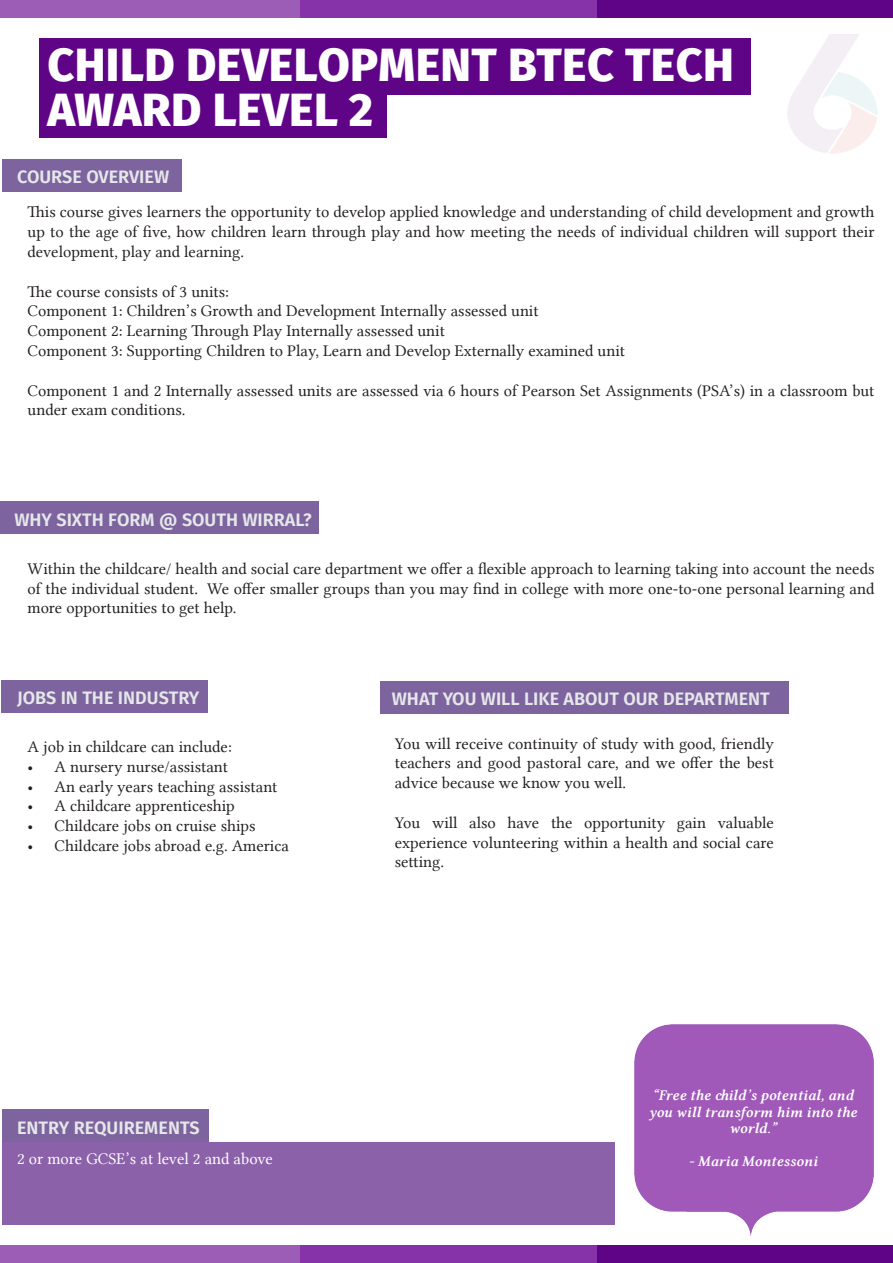
<style>
.page{position:relative;width:893px;height:1263px;background:#fff}
.page>*{position:absolute;margin:0;border:0;box-sizing:border-box;transform-origin:0 0}
.t1{font:800 46.5px/45px "Fira Sans";letter-spacing:.01em;color:#fff}
.t2{font:600 18px "Fira Sans";color:#e6e7e9}
.t3{font:16.5px/19.8px "Lin Libertine";color:#231f20;text-align:justify}
.t4{font:16.5px "Lin Libertine";color:#fff}
.t5{font:15px/16.5px "Lin Libertine ZI";color:#fff;text-align:center}
</style>
<div class="page">
<div style="left:0;top:0;width:301px;height:17px;background:#9b5db6"></div>
<div style="left:597px;top:0;width:296px;height:17px;background:#5f0486"></div>
<div style="left:301px;top:0;width:296px;height:17px;background:#8633aa"></div>
<div style="left:0;top:1245px;width:301px;height:17px;background:#9b5db6"></div>
<div style="left:597px;top:1245px;width:296px;height:17px;background:#5f0486"></div>
<div style="left:301px;top:1245px;width:296px;height:17px;background:#8633aa"></div>
<img style="left:635px;top:1025px;width:238px;height:210px">
<div style="left:39px;top:38px;width:712px;height:57px;background:#5f0486"></div>
<div style="left:39px;top:81px;width:348px;height:57px;background:#5f0486"></div>
<div style="left:3px;top:159px;width:179px;height:32px;background:#7d649f"></div>
<div style="left:0;top:501px;width:319px;height:33px;background:#7d649f"></div>
<div style="left:2px;top:680px;width:206px;height:32px;background:#7d649f"></div>
<div style="left:381px;top:682px;width:408px;height:32px;background:#7d649f"></div>
<div style="left:3px;top:1109px;width:206px;height:33px;background:#7d649f"></div>
<div style="left:3px;top:1142px;width:612px;height:83px;background:#8b61a9"></div>
<p class="t1" style="left:47px;top:43px;width:688px">CHILD DEVELOPMENT BTEC TECH<br>AWARD LEVEL 2</p>
<p class="t2" style="left:17px;top:164px;width:154px">COURSE OVERVIEW</p>
<p class="t3" style="left:28px;top:202px;width:848px">This course gives learners the opportunity to develop applied knowledge and understanding of child development and growth up to the age of five, how children learn through play and how meeting the needs of individual children will support their development, play and learning.</p>
<p class="t3" style="left:28px;top:281px;width:203px">The course consists of 3 units:</p>
<p class="t3" style="left:28px;top:301px;width:512px">Component 1: Children’s Growth and Development Internally assessed unit</p>
<p class="t3" style="left:28px;top:321px;width:419px">Component 2: Learning Through Play Internally assessed unit</p>
<p class="t3" style="left:28px;top:341px;width:599px">Component 3: Supporting Children to Play, Learn and Develop Externally examined unit</p>
<p class="t3" style="left:28px;top:380px;width:848px">Component 1 and 2 Internally assessed units are assessed via 6 hours of Pearson Set Assignments (PSA’s) in a classroom but under exam conditions.</p>
<p class="t2" style="left:14px;top:507px;width:299px">WHY SIXTH FORM @ SOUTH WIRRAL?</p>
<p class="t3" style="left:28px;top:559px;width:848px">Within the childcare/ health and social care department we offer a flexible approach to learning taking into account the needs of the individual student. We offer smaller groups than you may find in college with more one-to-one personal learning and more opportunities to get help.</p>
<p class="t2" style="left:17px;top:685px;width:184px">JOBS IN THE INDUSTRY</p>
<p class="t3" style="left:28px;top:737px;width:206px">A job in childcare can include:</p>
<p class="t3" style="left:28px;top:757px;width:202px">• A nursery nurse/assistant</p>
<p class="t3" style="left:28px;top:776px;width:251px">• An early years teaching assistant</p>
<p class="t3" style="left:28px;top:796px;width:209px">• A childcare apprenticeship</p>
<p class="t3" style="left:28px;top:816px;width:229px">• Childcare jobs on cruise ships</p>
<p class="t3" style="left:28px;top:836px;width:263px">• Childcare jobs abroad e.g. America</p>
<p class="t2" style="left:17px;top:1115px;width:184px">ENTRY REQUIREMENTS</p>
<p class="t4" style="left:17px;top:1149px;width:257px">2 or more GCSE’s at level 2 and above</p>
<p class="t2" style="left:392px;top:686px;width:379px">WHAT YOU WILL LIKE ABOUT OUR DEPARTMENT</p>
<p class="t3" style="left:395px;top:733px;width:381px">You will receive continuity of study with good, friendly teachers and good pastoral care, and we offer the best advice because we know you well.</p>
<p class="t3" style="left:395px;top:813px;width:381px">You will also have the opportunity gain valuable experience volunteering within a health and social care setting.</p>
<p class="t5" style="left:649px;top:1087px;width:210px">“Free the child’s potential, and you will transform him into the world.”</p>
<p class="t5" style="left:688px;top:1153px;width:131px">- Maria Montessoni</p>
</div>
